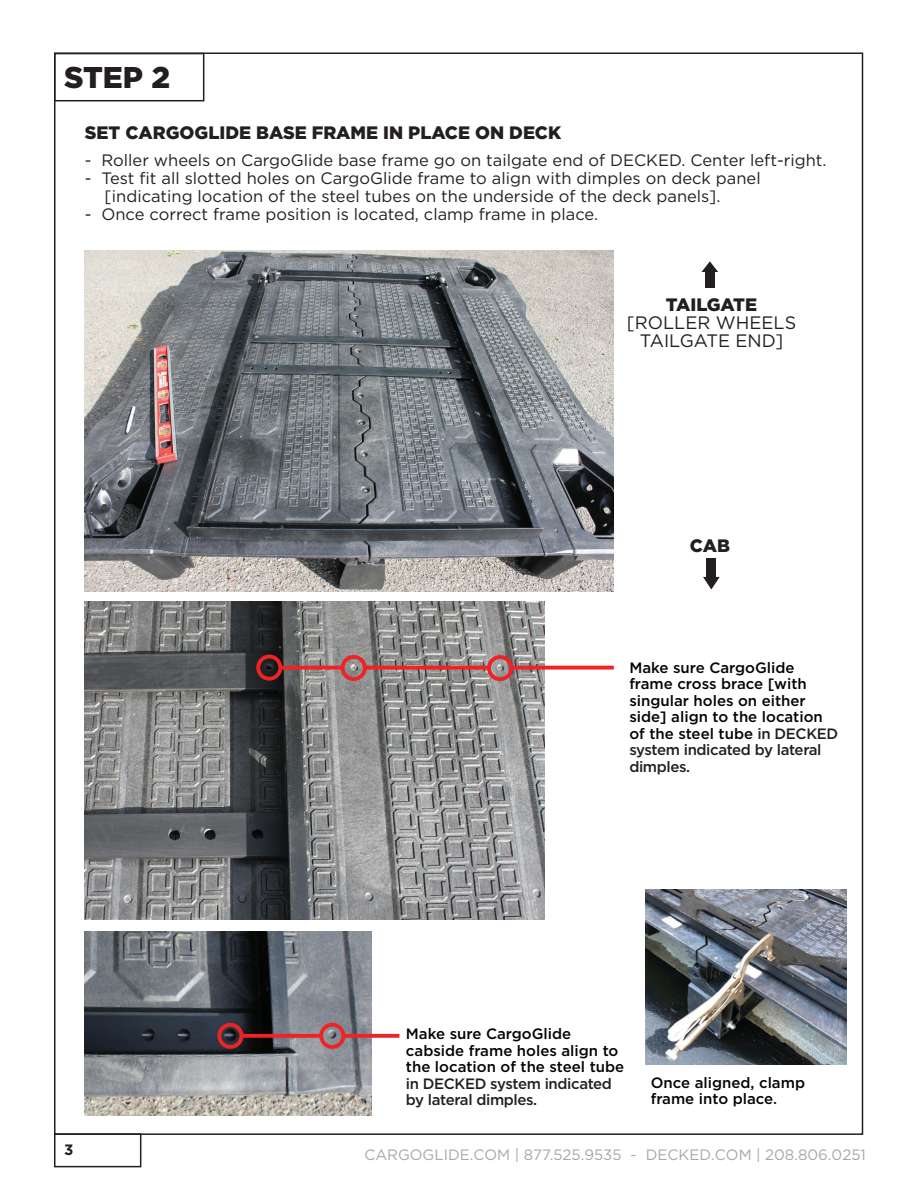
<style>
.page{position:relative;width:918px;height:1188px;background:#fff}
.page>*{position:absolute;margin:0;border:0;box-sizing:border-box;transform-origin:0 0}
.t1{font:900 30px "Gotham";color:#231f20}
.t2{font:900 18px "Gotham";color:#231f20}
.t3{font:18px/18px "Gotham";color:#231f20;text-align:center}
.t4{font:16.5px/18px "Gotham";color:#231f20}
.t5{font:500 15px/16.5px "Gotham";color:#040503}
.t6{font:15px "Gotham";color:#a6a8aa}
.t7{font:500 15px/16.5px "Gotham";letter-spacing:-.025em;color:#231f20}
.t8{font:700 15px "Gotham";color:#231f20}
.s1{color:#231f20}
</style>
<div class="page">
<div style="left:54px;top:1133px;width:87px;height:34px;border:2px solid #231f20"></div>
<img style="left:85px;top:250px;width:528px;height:341px">
<img style="left:646px;top:890px;width:201px;height:175px">
<img style="left:85px;top:932px;width:286px;height:184px">
<img style="left:85px;top:601px;width:459px;height:318px">
<svg style="left:513px;top:666px;width:101px;height:4px"></svg>
<div style="left:256px;top:655px;width:26px;height:26px;border:4px solid #ed2325;border-radius:50%"></div>
<div style="left:341px;top:655px;width:26px;height:26px;border:4px solid #ed2325;border-radius:50%"></div>
<div style="left:487px;top:655px;width:26px;height:26px;border:4px solid #ed2325;border-radius:50%"></div>
<svg style="left:281px;top:666px;width:63px;height:4px"></svg>
<svg style="left:366px;top:666px;width:123px;height:4px"></svg>
<div style="left:217px;top:1023px;width:26px;height:26px;border:4px solid #ed2325;border-radius:50%"></div>
<div style="left:319px;top:1023px;width:26px;height:26px;border:4px solid #ed2325;border-radius:50%"></div>
<svg style="left:241px;top:1034px;width:80px;height:4px"></svg>
<svg style="left:343px;top:1034px;width:56px;height:4px"></svg>
<div style="left:705px;top:270px;width:9px;height:18px;background:#231f20"></div>
<svg style="left:702px;top:261px;width:16px;height:11px"></svg>
<div style="left:707px;top:558px;width:9px;height:21px;background:#231f20"></div>
<svg style="left:703px;top:577px;width:17px;height:12px"></svg>
<div style="left:54px;top:53px;width:150px;height:48px;border:2px solid #231f20"></div>
<h1 class="t1" style="left:64px;top:57px;width:108px">STEP 2</h1>
<p class="t2" style="left:85px;top:120px;width:478px">SET CARGOGLIDE BASE FRAME IN PLACE ON DECK</p>
<p class="t4" style="left:85px;top:150px;width:743px">- Roller wheels on CargoGlide base frame go on tailgate end of DECKED. Center left-right.</p>
<p class="t4" style="left:105px;top:168px;width:658px;text-indent:-20px">- Test fit all slotted holes on CargoGlide frame to align with dimples on deck panel [indicating location of the steel tubes on the underside of the deck panels].</p>
<p class="t4" style="left:85px;top:204px;width:515px">- Once correct frame position is located, clamp frame in place.</p>
<p class="t2" style="left:666px;top:292px;width:93px">TAILGATE</p>
<p class="t3" style="left:627px;top:313px;width:171px">[ROLLER WHEELS<br>TAILGATE END]</p>
<p class="t2" style="left:690px;top:533px;width:42px">CAB</p>
<p class="t5" style="left:629px;top:659px;width:210px">Make sure CargoGlide frame cross brace [with singular holes on either side] align to the location of the steel tube <span class="s1">in DECKED system indicated by lateral dimples.</span></p>
<p class="t5" style="left:406px;top:1026px;width:220px">Make sure CargoGlide cabside frame holes align to the location of the steel tube</p>
<p class="t7" style="left:406px;top:1075px;width:208px">in DECKED system indicated by lateral dimples.</p>
<p class="t5" style="left:651px;top:1074px;width:156px">Once aligned, clamp frame into place<span class="s1">.</span></p>
<p class="t8" style="left:64px;top:1140px;width:11px">3</p>
<p class="t6" style="left:364px;top:1146px;width:503px">CARGOGLIDE.COM | 877.525.9535 - DECKED.COM | 208.806.0251</p>
</div>
